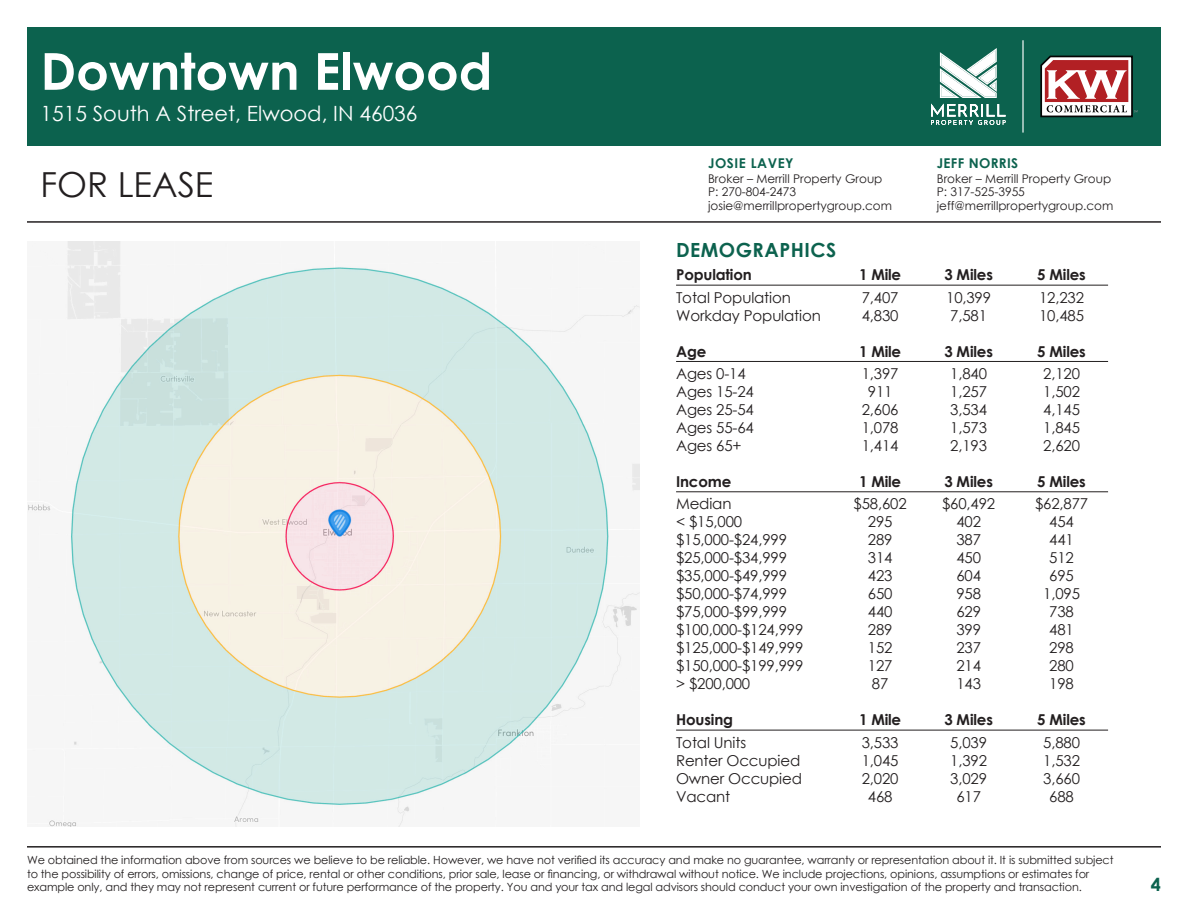
<style>
.page{position:relative;width:1188px;height:918px;background:#fff}
.page>*{position:absolute;margin:0;border:0;box-sizing:border-box;transform-origin:0 0}
.t1{font:700 51px "Century Gothic";color:#fff}
.t2{font:34.5px "Century Gothic";color:#231f20}
.t3{font:21px "Century Gothic";color:#fff}
.t4{font:700 19.5px "Century Gothic";letter-spacing:.025em;color:#0c624e}
.t5{font:700 18px "Century Gothic";color:#0c624e}
.t6{font:15px "Century Gothic";letter-spacing:-.01em;color:#231f20}
.t7{font:700 15px "Century Gothic";letter-spacing:-.01em;color:#231f20}
.t8{font:700 13.5px "Century Gothic";letter-spacing:.03em;color:#0c624e}
.t9{font:12px/13.5px "Century Gothic";color:#231f20}
.t10{font:11.25px/13.5px "Century Gothic";letter-spacing:-.01em;color:#231f20}
</style>
<div class="page">
<div style="left:27px;top:27px;width:1134px;height:119px;background:#0c624e"></div>
<hr style="left:27px;top:846px;width:1134px;height:2px;background:#231f20">
<hr style="left:27px;top:221px;width:1134px;height:2px;background:#231f20">
<hr style="left:1022px;top:40px;width:2px;height:93px;background:#fff">
<svg style="left:931px;top:104px;width:75px;height:21px"></svg>
<svg style="left:940px;top:48px;width:57px;height:50px"></svg>
<svg style="left:1040px;top:55px;width:98px;height:63px;background:#b18281"></svg>
<hr style="left:676px;top:285px;width:432px;height:1px;background:#231f20">
<hr style="left:676px;top:361px;width:432px;height:1px;background:#231f20">
<hr style="left:676px;top:491px;width:432px;height:1px;background:#231f20">
<hr style="left:676px;top:730px;width:432px;height:1px;background:#231f20">
<img style="left:28px;top:242px;width:611px;height:585px">
<h1 class="t1" style="left:40px;top:33px;width:453px">Downtown Elwood</h1>
<h3 class="t3" style="left:40px;top:99px;width:379px">1515 South A Street, Elwood, IN 46036</h3>
<h2 class="t2" style="left:40px;top:161px;width:174px">FOR LEASE</h2>
<p class="t8" style="left:708px;top:153px;width:87px">JOSIE LAVEY</p>
<p class="t9" style="left:708px;top:172px;width:186px">Broker – Merrill Property Group<br>P: 270-804-2473 josie@merrillpropertygroup.com</p>
<p class="t4" style="left:676px;top:235px;width:162px">DEMOGRAPHICS</p>
<p class="t7" style="left:676px;top:264px;width:77px">Population</p>
<p class="t7" style="left:859px;top:264px;width:44px">1 Mile</p>
<p class="t7" style="left:944px;top:264px;width:50px">3 Miles</p>
<p class="t7" style="left:1037px;top:264px;width:50px">5 Miles</p>
<p class="t6" style="left:676px;top:287px;width:116px">Total Population</p>
<p class="t6" style="left:862px;top:287px;width:38px">7,407</p>
<p class="t6" style="left:946px;top:287px;width:46px">10,399</p>
<p class="t6" style="left:1039px;top:287px;width:46px">12,232</p>
<p class="t6" style="left:676px;top:305px;width:146px">Workday Population</p>
<p class="t6" style="left:862px;top:305px;width:38px">4,830</p>
<p class="t6" style="left:950px;top:305px;width:38px">7,581</p>
<p class="t6" style="left:1039px;top:305px;width:46px">10,485</p>
<p class="t7" style="left:676px;top:340px;width:32px">Age</p>
<p class="t7" style="left:859px;top:340px;width:44px">1 Mile</p>
<p class="t7" style="left:944px;top:340px;width:50px">3 Miles</p>
<p class="t7" style="left:1037px;top:340px;width:50px">5 Miles</p>
<p class="t6" style="left:676px;top:363px;width:71px">Ages 0-14</p>
<p class="t6" style="left:862px;top:363px;width:38px">1,397</p>
<p class="t6" style="left:950px;top:363px;width:38px">1,840</p>
<p class="t6" style="left:1043px;top:363px;width:38px">2,120</p>
<p class="t6" style="left:676px;top:381px;width:79px">Ages 15-24</p>
<p class="t6" style="left:868px;top:381px;width:26px">911</p>
<p class="t6" style="left:950px;top:381px;width:38px">1,257</p>
<p class="t6" style="left:1043px;top:381px;width:38px">1,502</p>
<p class="t6" style="left:676px;top:399px;width:79px">Ages 25-54</p>
<p class="t6" style="left:862px;top:399px;width:38px">2,606</p>
<p class="t6" style="left:950px;top:399px;width:38px">3,534</p>
<p class="t6" style="left:1043px;top:399px;width:38px">4,145</p>
<p class="t6" style="left:676px;top:417px;width:79px">Ages 55-64</p>
<p class="t6" style="left:862px;top:417px;width:38px">1,078</p>
<p class="t6" style="left:950px;top:417px;width:38px">1,573</p>
<p class="t6" style="left:1043px;top:417px;width:38px">1,845</p>
<p class="t6" style="left:676px;top:435px;width:67px">Ages 65+</p>
<p class="t6" style="left:862px;top:435px;width:38px">1,414</p>
<p class="t6" style="left:950px;top:435px;width:38px">2,193</p>
<p class="t6" style="left:1043px;top:435px;width:38px">2,620</p>
<p class="t7" style="left:676px;top:470px;width:57px">Income</p>
<p class="t7" style="left:859px;top:470px;width:44px">1 Mile</p>
<p class="t7" style="left:944px;top:470px;width:50px">3 Miles</p>
<p class="t7" style="left:1037px;top:470px;width:50px">5 Miles</p>
<p class="t6" style="left:676px;top:494px;width:57px">Median</p>
<p class="t6" style="left:854px;top:494px;width:55px">$58,602</p>
<p class="t6" style="left:942px;top:494px;width:55px">$60,492</p>
<p class="t6" style="left:1035px;top:494px;width:55px">$62,877</p>
<p class="t6" style="left:676px;top:512px;width:68px">&lt; $15,000</p>
<p class="t6" style="left:868px;top:512px;width:26px">295</p>
<p class="t6" style="left:956px;top:512px;width:26px">402</p>
<p class="t6" style="left:1049px;top:512px;width:26px">454</p>
<p class="t6" style="left:676px;top:530px;width:112px">$15,000-$24,999</p>
<p class="t6" style="left:868px;top:530px;width:26px">289</p>
<p class="t6" style="left:956px;top:530px;width:26px">387</p>
<p class="t6" style="left:1049px;top:530px;width:26px">441</p>
<p class="t6" style="left:676px;top:548px;width:112px">$25,000-$34,999</p>
<p class="t6" style="left:868px;top:548px;width:26px">314</p>
<p class="t6" style="left:956px;top:548px;width:26px">450</p>
<p class="t6" style="left:1049px;top:548px;width:26px">512</p>
<p class="t6" style="left:676px;top:566px;width:112px">$35,000-$49,999</p>
<p class="t6" style="left:868px;top:566px;width:26px">423</p>
<p class="t6" style="left:956px;top:566px;width:26px">604</p>
<p class="t6" style="left:1049px;top:566px;width:26px">695</p>
<p class="t6" style="left:676px;top:584px;width:112px">$50,000-$74,999</p>
<p class="t6" style="left:868px;top:584px;width:26px">650</p>
<p class="t6" style="left:956px;top:584px;width:26px">958</p>
<p class="t6" style="left:1043px;top:584px;width:38px">1,095</p>
<p class="t6" style="left:676px;top:602px;width:112px">$75,000-$99,999</p>
<p class="t6" style="left:868px;top:602px;width:26px">440</p>
<p class="t6" style="left:956px;top:602px;width:26px">629</p>
<p class="t6" style="left:1049px;top:602px;width:26px">738</p>
<p class="t6" style="left:676px;top:620px;width:129px">$100,000-$124,999</p>
<p class="t6" style="left:868px;top:620px;width:26px">289</p>
<p class="t6" style="left:956px;top:620px;width:26px">399</p>
<p class="t6" style="left:1049px;top:620px;width:26px">481</p>
<p class="t6" style="left:676px;top:638px;width:129px">$125,000-$149,999</p>
<p class="t6" style="left:868px;top:638px;width:26px">152</p>
<p class="t6" style="left:956px;top:638px;width:26px">237</p>
<p class="t6" style="left:1049px;top:638px;width:26px">298</p>
<p class="t6" style="left:676px;top:656px;width:129px">$150,000-$199,999</p>
<p class="t6" style="left:868px;top:656px;width:26px">127</p>
<p class="t6" style="left:956px;top:656px;width:26px">214</p>
<p class="t6" style="left:1049px;top:656px;width:26px">280</p>
<p class="t6" style="left:676px;top:674px;width:76px">&gt; $200,000</p>
<p class="t6" style="left:872px;top:674px;width:18px">87</p>
<p class="t6" style="left:956px;top:674px;width:26px">143</p>
<p class="t6" style="left:1049px;top:674px;width:26px">198</p>
<p class="t7" style="left:676px;top:709px;width:58px">Housing</p>
<p class="t7" style="left:859px;top:709px;width:44px">1 Mile</p>
<p class="t7" style="left:944px;top:709px;width:50px">3 Miles</p>
<p class="t7" style="left:1037px;top:709px;width:50px">5 Miles</p>
<p class="t6" style="left:676px;top:732px;width:72px">Total Units</p>
<p class="t6" style="left:862px;top:732px;width:38px">3,533</p>
<p class="t6" style="left:950px;top:732px;width:38px">5,039</p>
<p class="t6" style="left:1043px;top:732px;width:38px">5,880</p>
<p class="t6" style="left:676px;top:750px;width:126px">Renter Occupied</p>
<p class="t6" style="left:862px;top:750px;width:38px">1,045</p>
<p class="t6" style="left:950px;top:750px;width:38px">1,392</p>
<p class="t6" style="left:1043px;top:750px;width:38px">1,532</p>
<p class="t6" style="left:676px;top:768px;width:127px">Owner Occupied</p>
<p class="t6" style="left:862px;top:768px;width:38px">2,020</p>
<p class="t6" style="left:950px;top:768px;width:38px">3,029</p>
<p class="t6" style="left:1043px;top:768px;width:38px">3,660</p>
<p class="t6" style="left:676px;top:786px;width:56px">Vacant</p>
<p class="t6" style="left:868px;top:786px;width:26px">468</p>
<p class="t6" style="left:956px;top:786px;width:26px">617</p>
<p class="t6" style="left:1049px;top:786px;width:26px">688</p>
<p class="t8" style="left:937px;top:153px;width:83px">JEFF NORRIS</p>
<p class="t9" style="left:937px;top:172px;width:178px">Broker – Merrill Property Group<br>P: 317-525-3955 jeff@merrillpropertygroup.com</p>
<p class="t10" style="left:27px;top:853px;width:1088px">We obtained the information above from sources we believe to be reliable. However, we have not verified its accuracy and make no guarantee, warranty or representation about it. It is submitted subject to the possibility of errors, omissions, change of price, rental or other conditions, prior sale, lease or financing, or withdrawal without notice. We include projections, opinions, assumptions or estimates for example only, and they may not represent current or future performance of the property. You and your tax and legal advisors should conduct your own investigation of the property and transaction.</p>
<p class="t5" style="left:1151px;top:871px;width:12px">4</p>
</div>
